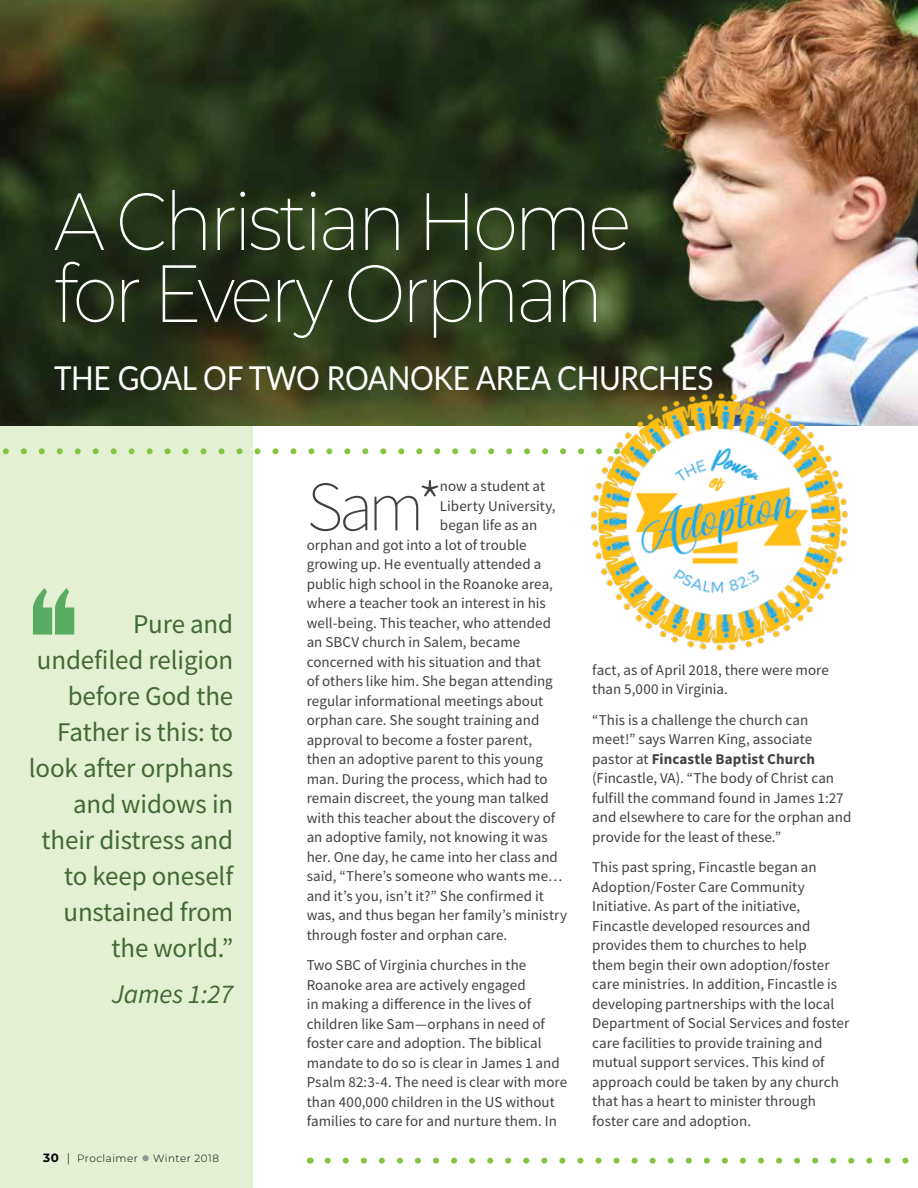
<style>
.page{position:relative;width:918px;height:1188px;background:#fff}
.page>*{position:absolute;margin:0;border:0;box-sizing:border-box;transform-origin:0 0}
.t1{font:200 81px/72px "Montserrat";letter-spacing:-.05em;color:#fff;scale:.9 1}
.t2{font:200 70.35px "Source Sans Pro";color:#414042}
.t3{font:33px "Lato";letter-spacing:-.01em;color:#fff;scale:.9 1}
.t4{font:27px/36px "Source Sans Pro";letter-spacing:-.005em;color:#426932;text-align:right}
.t5{font:italic 27px "Source Sans Pro";letter-spacing:-.005em;color:#426932}
.t6{font:15px/19.5px "Source Sans Pro";letter-spacing:.005em;color:#414042}
.t7{font:300 10.5px "Montserrat";letter-spacing:.05em;color:#000}
.s1{font-weight:700;font-size:12px}
.s2{font-size:12px}
.s3{color:#939598}
.s4{font-weight:700}
</style>
<div class="page">
<div style="left:0;top:424px;width:253px;height:764px;background:#e4f0d4"></div>
<img style="left:0;top:0;width:918px;height:425px">
<svg style="left:2px;top:448px;width:582px;height:6px"></svg>
<img style="left:585px;top:387px;width:268px;height:264px">
<svg style="left:33px;top:588px;width:41px;height:47px"></svg>
<svg style="left:328px;top:1158px;width:581px;height:6px"></svg>
<h1 class="t1" style="left:54px;top:183px;width:643px">A Christian Home for Every Orphan</h1>
<h3 class="t3" style="left:54px;top:354px;width:734px">THE GOAL OF TWO ROANOKE AREA CHURCHES</h3>
<h3 class="t4" style="left:29px;top:605px;width:206px">Pure and undefiled religion before God the<br>Father is this: to look after orphans and widows in their distress and to keep oneself unstained from the world.”</h3>
<h3 class="t5" style="left:112px;top:977px;width:123px">James 1:27</h3>
<p class="t7" style="left:43px;top:1151px;width:177px"><span class="s1">30</span> <span class="s2">|</span> Proclaimer <span class="s3">●</span> Winter 2018</p>
<h2 class="t2" style="left:307px;top:464px;width:138px">Sam*</h2>
<p class="t6" style="left:440px;top:476px;width:107px">now a student at</p>
<p class="t6" style="left:440px;top:496px;width:117px">Liberty University,</p>
<p class="t6" style="left:440px;top:515px;width:99px">began life as an</p>
<p class="t6" style="left:307px;top:535px;width:221px">orphan and got into a lot of trouble</p>
<p class="t6" style="left:307px;top:554px;width:236px">growing up. He eventually attended a</p>
<p class="t6" style="left:307px;top:574px;width:248px">public high school in the Roanoke area,</p>
<p class="t6" style="left:307px;top:593px;width:241px">where a teacher took an interest in his</p>
<p class="t6" style="left:307px;top:613px;width:246px">well-being. This teacher, who attended</p>
<p class="t6" style="left:307px;top:632px;width:215px">an SBCV church in Salem, became</p>
<p class="t6" style="left:307px;top:652px;width:236px">concerned with his situation and that</p>
<p class="t6" style="left:307px;top:671px;width:248px">of others like him. She began attending</p>
<p class="t6" style="left:307px;top:691px;width:238px">regular informational meetings about</p>
<p class="t6" style="left:307px;top:710px;width:234px">orphan care. She sought training and</p>
<p class="t6" style="left:307px;top:730px;width:227px">approval to become a foster parent,</p>
<p class="t6" style="left:307px;top:749px;width:238px">then an adoptive parent to this young</p>
<p class="t6" style="left:307px;top:769px;width:243px">man. During the process, which had to</p>
<p class="t6" style="left:307px;top:788px;width:244px">remain discreet, the young man talked</p>
<p class="t6" style="left:307px;top:808px;width:250px">with this teacher about the discovery of</p>
<p class="t6" style="left:307px;top:827px;width:242px">an adoptive family, not knowing it was</p>
<p class="t6" style="left:307px;top:847px;width:253px">her. One day, he came into her class and</p>
<p class="t6" style="left:307px;top:866px;width:257px">said, “There’s someone who wants me…</p>
<p class="t6" style="left:307px;top:886px;width:239px">and it’s you, isn’t it?” She confirmed it</p>
<p class="t6" style="left:307px;top:905px;width:262px">was, and thus began her family’s ministry</p>
<p class="t6" style="left:307px;top:925px;width:202px">through foster and orphan care.</p>
<p class="t6" style="left:307px;top:955px;width:262px">Two SBC of Virginia churches in the Roanoke area are actively engaged<br>in making a difference in the lives of children like Sam—orphans in need of foster care and adoption. The biblical mandate to do so is clear in James 1 and Psalm 82:3-4. The need is clear with more than 400,000 children in the US without families to care for and nurture them. In</p>
<p class="t6" style="left:592px;top:660px;width:238px">fact, as of April 2018, there were more than 5,000 in Virginia.</p>
<p class="t6" style="left:592px;top:710px;width:261px">“This is a challenge the church can meet!” says Warren King, associate pastor at <span class="s4">Fincastle Baptist Church </span>(Fincastle, VA). “The body of Christ can fulfill the command found in James 1:27 and elsewhere to care for the orphan and provide for the least of these.”</p>
<p class="t6" style="left:592px;top:857px;width:259px">This past spring, Fincastle began an Adoption/Foster Care Community Initiative. As part of the initiative, Fincastle developed resources and provides them to churches to help<br>them begin their own adoption/foster care ministries. In addition, Fincastle is developing partnerships with the local Department of Social Services and foster care facilities to provide training and mutual support services. This kind of approach could be taken by any church that has a heart to minister through foster care and adoption.</p>
</div>
